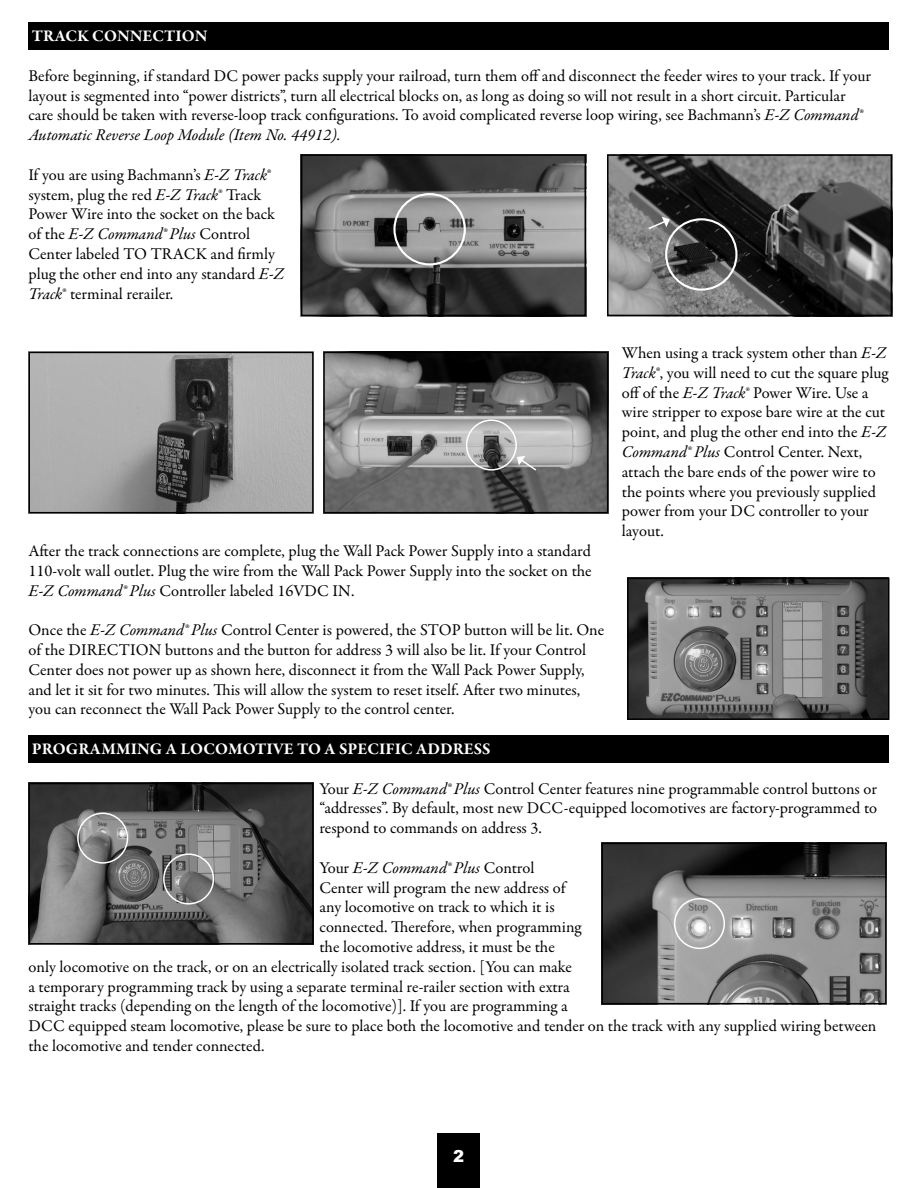
<style>
.page{position:relative;width:918px;height:1188px;background:#fff}
.page>*{position:absolute;margin:0;border:0;box-sizing:border-box;transform-origin:0 0}
.t1{font:16.5px/19.8px "Garamond Premr Pro";color:#000}
.t2{font:700 16.5px "Garamond Premr Pro";color:#fff}
.t3{font:italic 16.5px "Garamond Premr Pro";color:#000}
.t4{font:900 16.5px "Arial";color:#fff}
.s1{font-style:italic}
.s2{font-style:normal}
</style>
<div class="page">
<div style="left:28px;top:22px;width:862px;height:27px;background:#000"></div>
<div style="left:28px;top:736px;width:862px;height:27px;background:#000"></div>
<div style="left:437px;top:1134px;width:43px;height:54px;background:#000"></div>
<img style="left:31px;top:355px;width:280px;height:155px">
<div style="left:28px;top:352px;width:286px;height:161px;border:2px solid #000"></div>
<img style="left:31px;top:786px;width:280px;height:156px">
<div style="left:28px;top:783px;width:286px;height:162px;border:2px solid #000"></div>
<img style="left:605px;top:846px;width:279px;height:155px">
<div style="left:602px;top:843px;width:285px;height:161px;border:2px solid #000"></div>
<img style="left:630px;top:581px;width:257px;height:136px">
<div style="left:627px;top:578px;width:263px;height:142px;border:2px solid #000"></div>
<div style="left:674px;top:898px;width:51px;height:51px;border:2px solid #fff;border-radius:50%"></div>
<img style="left:326px;top:355px;width:279px;height:155px">
<div style="left:323px;top:352px;width:285px;height:161px;border:2px solid #000"></div>
<div style="left:466px;top:419px;width:51px;height:52px;border:2px solid #fff;border-radius:50%"></div>
<svg style="left:517px;top:456px;width:21px;height:16px"></svg>
<img style="left:610px;top:157px;width:279px;height:156px">
<div style="left:607px;top:154px;width:285px;height:162px;border:2px solid #000"></div>
<svg style="left:647px;top:217px;width:23px;height:14px"></svg>
<img style="left:304px;top:157px;width:279px;height:156px">
<div style="left:301px;top:154px;width:285px;height:162px;border:2px solid #000"></div>
<div style="left:163px;top:853px;width:51px;height:52px;border:2px solid #fff;border-radius:50%"></div>
<div style="left:665px;top:218px;width:73px;height:73px;border:2px solid #fff;border-radius:50%"></div>
<div style="left:393px;top:193px;width:73px;height:72px;border:2px solid #fff;border-radius:50%"></div>
<div style="left:77px;top:813px;width:51px;height:51px;border:2px solid #fff;border-radius:50%"></div>
<p class="t2" style="left:32px;top:26px;width:177px">TRACK CONNECTION</p>
<p class="t1" style="left:28px;top:66px;width:844px">Before beginning, if standard DC power packs supply your railroad, turn them off and disconnect the feeder wires to your track. If your layout is segmented into “power districts”, turn all electrical blocks on, as long as doing so will not result in a short circuit. Particular care should be taken with reverse-loop track configurations. To avoid complicated reverse loop wiring, see Bachmann’s <span class="s1">E-Z Command® Automatic Reverse Loop Module (Item No. 44912).</span></p>
<p class="t1" style="left:28px;top:165px;width:257px">If you are using Bachmann’s <span class="s1">E-Z Track</span>® system, plug the red <span class="s1">E-Z Track</span>® Track Power Wire into the socket on the back of the <span class="s1">E-Z Command® Plus</span> Control Center labeled TO TRACK and firmly plug the other end into any standard <span class="s1">E-Z Track</span>® terminal rerailer.</p>
<p class="t1" style="left:622px;top:343px;width:268px">When using a track system other than <span class="s1">E-Z Track</span>®, you will need to cut the square plug off of the <span class="s1">E-Z Track</span>® Power Wire. Use a wire stripper to expose bare wire at the cut point, and plug the other end into the <span class="s1">E-Z Command® Plus</span> Control Center. Next, attach the bare ends of the power wire to the points where you previously supplied power from your DC controller to your layout.</p>
<p class="t1" style="left:28px;top:541px;width:565px;text-align:justify">After the track connections are complete, plug the Wall Pack Power Supply into a standard 110-volt wall outlet. Plug the wire from the Wall Pack Power Supply into the socket on the <span class="s1">E-Z Command® Plus</span> Controller labeled 16VDC IN.</p>
<p class="t1" style="left:28px;top:621px;width:577px">Once the <span class="s1">E-Z Command® Plus</span> Control Center is powered, the STOP button will be lit. One of the DIRECTION buttons and the button for address 3 will also be lit. If your Control Center does not power up as shown here, disconnect it from the Wall Pack Power Supply, and let it sit for two minutes. This will allow the system to reset itself. After two minutes, you can reconnect the Wall Pack Power Supply to the control center.</p>
<p class="t2" style="left:32px;top:739px;width:460px">PROGRAMMING A LOCOMOTIVE TO A SPECIFIC ADDRESS</p>
<p class="t1" style="left:320px;top:779px;width:559px;text-align:justify">Your <span class="s1">E-Z Command® Plus</span> Control Center features nine programmable control buttons or “addresses”. By default, most new DCC-equipped locomotives are factory-programmed to respond to commands on address 3.</p>
<p class="t3" style="left:320px;top:857px;width:216px"><span class="s2">Your</span> E-Z Command® Plus <span class="s2">Control</span></p>
<p class="t1" style="left:320px;top:878px;width:248px">Center will program the new address of</p>
<p class="t1" style="left:320px;top:898px;width:237px">any locomotive on track to which it is</p>
<p class="t1" style="left:320px;top:918px;width:263px">connected. Therefore, when programming</p>
<p class="t1" style="left:320px;top:937px;width:237px">the locomotive address, it must be the</p>
<p class="t1" style="left:28px;top:957px;width:545px">only locomotive on the track, or on an electrically isolated track section. [You can make</p>
<p class="t1" style="left:28px;top:977px;width:543px">a temporary programming track by using a separate terminal re-railer section with extra</p>
<p class="t1" style="left:28px;top:997px;width:541px">straight tracks (depending on the length of the locomotive)]. If you are programming a</p>
<p class="t1" style="left:28px;top:1017px;width:849px">DCC equipped steam locomotive, please be sure to place both the locomotive and tender on the track with any supplied wiring between</p>
<p class="t1" style="left:28px;top:1036px;width:237px">the locomotive and tender connected.</p>
<p class="t4" style="left:453px;top:1144px;width:13px">2</p>
</div>
